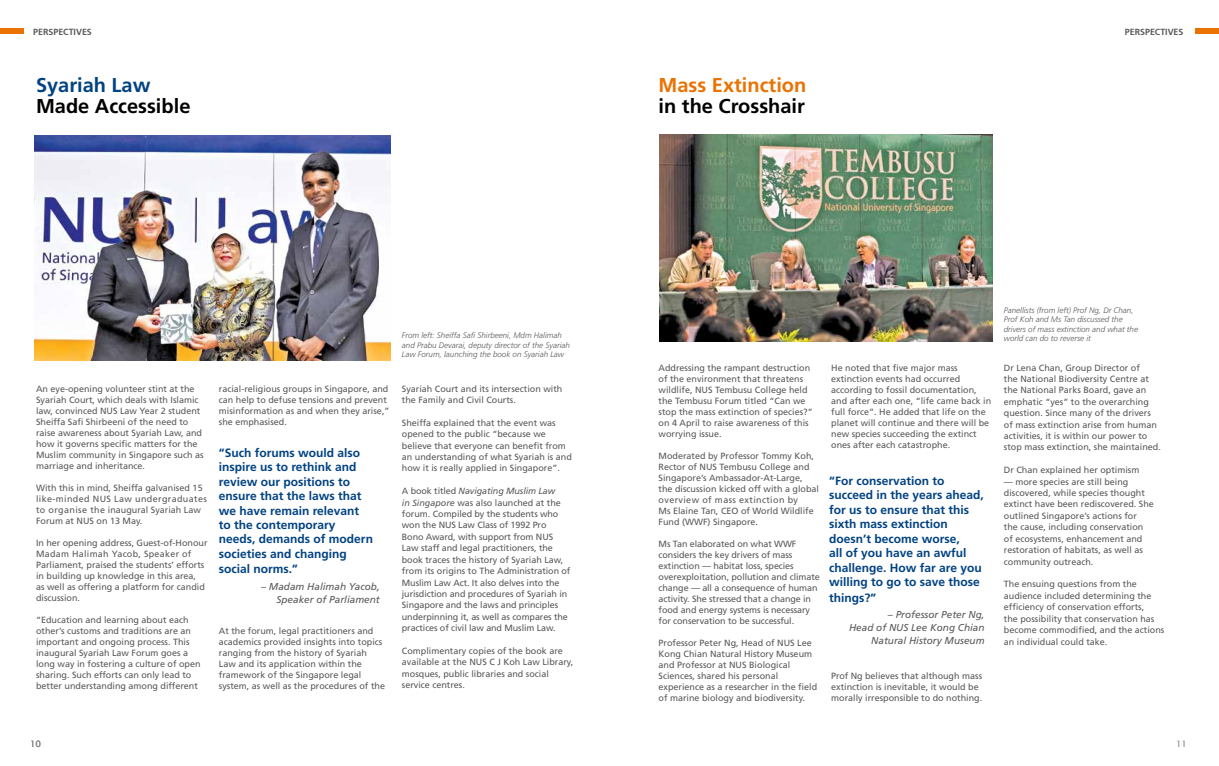
<style>
.page{position:relative;width:1219px;height:766px;background:#fff}
.page>*{position:absolute;margin:0;border:0;box-sizing:border-box;transform-origin:0 0}
.t1{font:700 20px "Frutiger LT Std";color:#000}
.t2{font:700 20px "Frutiger LT Std";color:#ea7200}
.t3{font:700 20px "Frutiger LT Std";color:#004282}
.t4{font:700 12px/14.4px "Frutiger LT Std";color:#004282}
.t5{font:italic 10px/12.8px "Frutiger";color:#58595b;text-align:right}
.t6{font:9px/11px "Frutiger";color:#58595b}
.t7{font:700 8.9px "Frutiger CE";color:#58595b}
.t8{font:8.9px "Lucida Sans Unicode";color:#808285}
.t9{font:italic 300 8px/9.6px "Frutiger";color:#58595b}
.s1{font-style:italic}
</style>
<div class="page">
<div style="left:0;top:28px;width:23px;height:6px;background:#ea7200"></div>
<div style="left:1196px;top:28px;width:23px;height:6px;background:#ea7200"></div>
<img style="left:35px;top:135px;width:356px;height:225px">
<img style="left:660px;top:135px;width:332px;height:206px">
<p class="t7" style="left:33px;top:26px;width:60px">PERSPECTIVES</p>
<p class="t7" style="left:1125px;top:26px;width:60px">PERSPECTIVES</p>
<h1 class="t3" style="left:36px;top:73px;width:116px">Syariah Law</h1>
<h1 class="t1" style="left:36px;top:94px;width:156px">Made Accessible</h1>
<h1 class="t2" style="left:659px;top:73px;width:149px">Mass Extinction</h1>
<h1 class="t1" style="left:659px;top:94px;width:148px">in the Crosshair</h1>
<p class="t9" style="left:402px;top:330px;width:170px">From left: Sheiffa Safi Shirbeeni, Mdm Halimah and Prabu Devarai, deputy director of the Syariah<br>Law Forum, launching the book on Syariah Law</p>
<p class="t9" style="left:1004px;top:305px;width:136px">Panellists (from left) Prof Ng, Dr Chan, Prof Koh and Ms Tan discussed the drivers of mass extinction and what the world can do to reverse it</p>
<p class="t6" style="left:36px;top:383px;width:169px">An eye-opening volunteer stint at the Syariah Court, which deals with Islamic law, convinced NUS Law Year 2 student Sheiffa Safi Shirbeeni of the need to raise awareness about Syariah Law, and how it governs specific matters for the Muslim community in Singapore such as marriage and inheritance.</p>
<p class="t6" style="left:36px;top:482px;width:172px">With this in mind, Sheiffa galvanised 15 like-minded NUS Law undergraduates to organise the inaugural Syariah Law Forum at NUS on 13 May.</p>
<p class="t6" style="left:36px;top:537px;width:173px">In her opening address, Guest-of-Honour Madam Halimah Yacob, Speaker of Parliament, praised the students’ efforts in building up knowledge in this area,<br>as well as offering a platform for candid discussion.</p>
<p class="t6" style="left:36px;top:614px;width:166px">“Education and learning about each other’s customs and traditions are an important and ongoing process. This inaugural Syariah Law Forum goes a long way in fostering a culture of open sharing. Such efforts can only lead to better understanding among different</p>
<p class="t6" style="left:219px;top:383px;width:172px">racial-religious groups in Singapore, and can help to defuse tensions and prevent misinformation as and when they arise,” she emphasised.</p>
<h2 class="t4" style="left:219px;top:445px;width:156px">“Such forums would also inspire us to rethink and review our positions to ensure that the laws that we have remain relevant to the contemporary needs, demands of modern societies and changing</h2>
<h2 class="t4" style="left:219px;top:562px;width:81px">social norms.”</h2>
<p class="t5" style="left:261px;top:580px;width:120px">– Madam Halimah Yacob,<br>Speaker of Parliament</p>
<p class="t6" style="left:219px;top:625px;width:168px">At the forum, legal practitioners and academics provided insights into topics ranging from the history of Syariah Law and its application within the framework of the Singapore legal system, as well as the procedures of the</p>
<p class="t6" style="left:402px;top:382px;width:162px;line-height:11.4px">Syariah Court and its intersection with the Family and Civil Courts.</p>
<p class="t6" style="left:402px;top:416px;width:172px;line-height:11.4px">Sheiffa explained that the event was opened to the public “because we believe that everyone can benefit from an understanding of what Syariah is and how it is really applied in Singapore”.</p>
<p class="t6" style="left:402px;top:485px;width:170px;line-height:11.4px">A book titled <span class="s1">Navigating Muslim Law<br>in Singapore</span> was also launched at the forum. Compiled by the students who won the NUS Law Class of 1992 Pro Bono Award, with support from NUS Law staff and legal practitioners, the book traces the history of Syariah Law, from its origins to The Administration of Muslim Law Act. It also delves into the jurisdiction and procedures of Syariah in Singapore and the laws and principles underpinning it, as well as compares the practices of civil law and Muslim Law.</p>
<p class="t6" style="left:402px;top:645px;width:173px;line-height:11.4px">Complimentary copies of the book are available at the NUS C J Koh Law Library, mosques, public libraries and social service centres.</p>
<p class="t6" style="left:659px;top:362px;width:156px">Addressing the rampant destruction of the environment that threatens wildlife, NUS Tembusu College held the Tembusu Forum titled “Can we stop the mass extinction of species?” on 4 April to raise awareness of this worrying issue.</p>
<p class="t6" style="left:659px;top:450px;width:162px">Moderated by Professor Tommy Koh, Rector of NUS Tembusu College and Singapore’s Ambassador-At-Large,<br>the discussion kicked off with a global overview of mass extinction by<br>Ms Elaine Tan, CEO of World Wildlife Fund (WWF) Singapore.</p>
<p class="t6" style="left:659px;top:538px;width:163px">Ms Tan elaborated on what WWF considers the key drivers of mass extinction — habitat loss, species overexploitation, pollution and climate change — all a consequence of human activity. She stressed that a change in food and energy systems is necessary for conservation to be successful.</p>
<p class="t6" style="left:659px;top:637px;width:160px">Professor Peter Ng, Head of NUS Lee Kong Chian Natural History Museum and Professor at NUS Biological Sciences, shared his personal experience as a researcher in the field of marine biology and biodiversity.</p>
<p class="t6" style="left:831px;top:362px;width:162px">He noted that five major mass extinction events had occurred according to fossil documentation, and after each one, “life came back in full force”. He added that life on the planet will continue and there will be new species succeeding the extinct ones after each catastrophe.</p>
<h2 class="t4" style="left:829px;top:473px;width:156px">“For conservation to succeed in the years ahead, for us to ensure that this sixth mass extinction doesn’t become worse,<br>all of you have an awful challenge. How far are you willing to go to save those</h2>
<h2 class="t4" style="left:829px;top:590px;width:49px">things?”</h2>
<p class="t5" style="left:849px;top:608px;width:137px">– Professor Peter Ng,<br>Head of NUS Lee Kong Chian<br>Natural History Museum</p>
<p class="t6" style="left:831px;top:670px;width:153px">Prof Ng believes that although mass extinction is inevitable, it would be morally irresponsible to do nothing.</p>
<p class="t6" style="left:1004px;top:361px;width:159px;line-height:11.4px">Dr Lena Chan, Group Director of<br>the National Biodiversity Centre at the National Parks Board, gave an emphatic “yes” to the overarching question. Since many of the drivers of mass extinction arise from human activities, it is within our power to stop mass extinction, she maintained.</p>
<p class="t6" style="left:1004px;top:464px;width:137px">Dr Chan explained her optimism</p>
<p class="t6" style="left:1004px;top:475px;width:152px;line-height:11.4px">— more species are still being discovered, while species thought extinct have been rediscovered. She outlined Singapore’s actions for<br>the cause, including conservation of ecosystems, enhancement and restoration of habitats, as well as community outreach.</p>
<p class="t6" style="left:1004px;top:578px;width:162px;line-height:11.5px">The ensuing questions from the audience included determining the efficiency of conservation efforts,<br>the possibility that conservation has become commodified, and the actions an individual could take.</p>
<p class="t8" style="left:30px;top:736px;width:13px">10</p>
<p class="t8" style="left:1176px;top:736px;width:13px">11</p>
</div>
